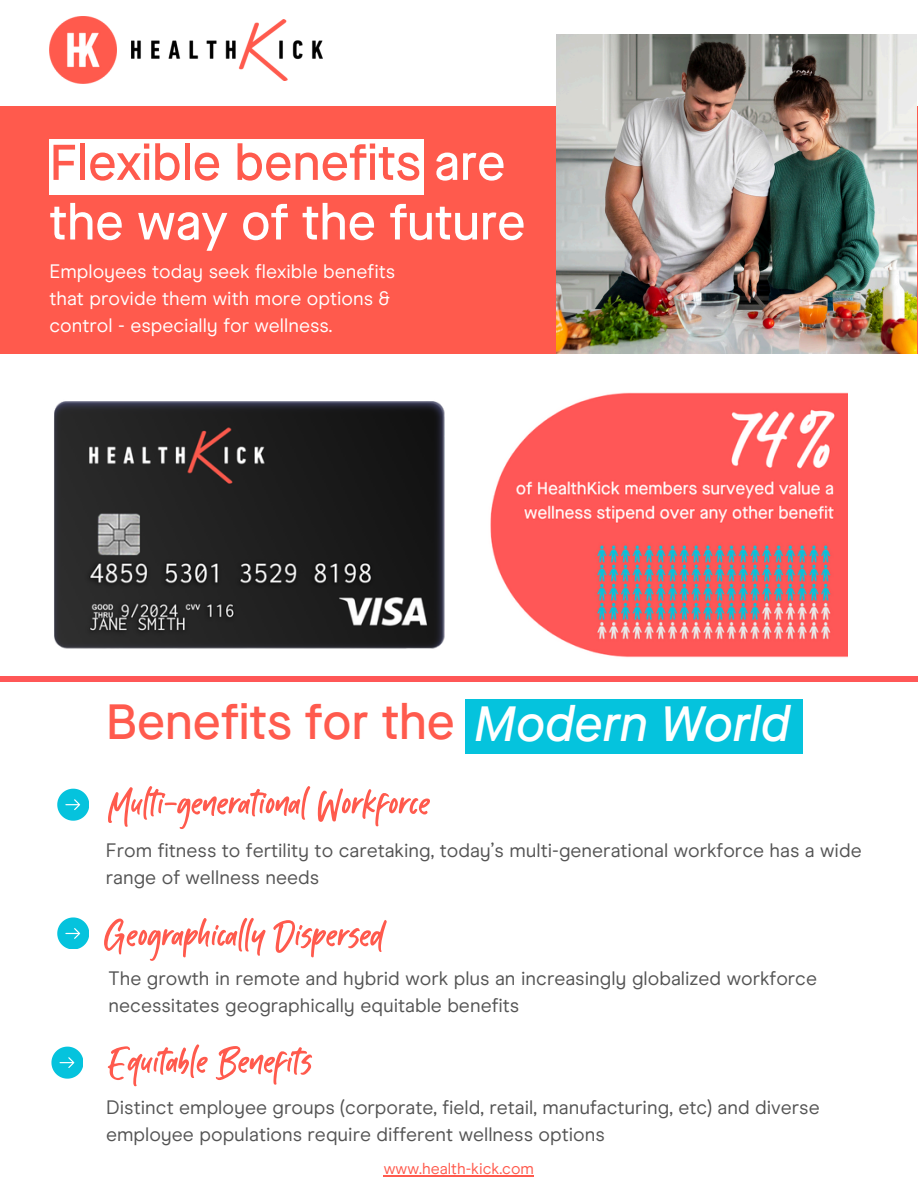
<style>
.page{position:relative;width:918px;height:1188px;background:#fff}
.page>*{position:absolute;margin:0;border:0;box-sizing:border-box;transform-origin:0 0}
.t1{font:54.15px "Kabut Hitam";color:#ff5a4d}
.t2{font:500 50.1px/59.7px "Maison Neue";color:#fff}
.t3{font:500 49.5px "Maison Neue";color:#ff5a4d}
.t4{font:19.5px/27px "Modern Era";color:#545454}
.t5{font:19.5px/27px "Modern Era";color:#fff}
.t6{font:15.9px "Modern Era";color:#ff5a4d}
.s1{color:#ff5a4d}
.s2{font-style:italic;color:#fff}
</style>
<div class="page">
<div style="left:0;top:107px;width:918px;height:247px;background:#ff5a4d"></div>
<div style="left:49px;top:139px;width:375px;height:56px;background:#fff"></div>
<img style="left:132px;top:20px;width:190px;height:61px">
<img style="left:49px;top:16px;width:68px;height:68px">
<svg style="left:57px;top:789px;width:32px;height:31px"></svg>
<svg style="left:57px;top:917px;width:32px;height:32px"></svg>
<svg style="left:51px;top:1047px;width:32px;height:31px"></svg>
<div style="left:465px;top:700px;width:337px;height:54px;background:#05c3dd"></div>
<img style="left:557px;top:34px;width:360px;height:320px">
<img style="left:54px;top:401px;width:391px;height:248px">
<div style="left:0;top:676px;width:918px;height:5px;background:#ff5757"></div>
<img style="left:490px;top:393px;width:358px;height:265px">
<hr style="left:384px;top:1175px;width:150px;height:2px;background:#ff5a4d">
<p class="t2" style="left:49px;top:137px;width:478px"><span class="s1">Flexible benefits</span> are the way of the future</p>
<h3 class="t5" style="left:49px;top:258px;width:347px">Employees today seek flexible benefits that provide them with more options &amp; control - especially for wellness.</h3>
<h1 class="t3" style="left:106px;top:701px;width:686px">Benefits for the <span class="s2">Modern World</span></h1>
<p class="t1" style="left:109px;top:776px;width:323px">Multi-generational Workforce</p>
<h2 class="t4" style="left:106px;top:837px;width:757px">From fitness to fertility to caretaking, today’s multi-generational workforce has a wide range of wellness needs</h2>
<h2 class="t1" style="left:106px;top:908px;width:280px">Geographically Dispersed</h2>
<h3 class="t4" style="left:109px;top:964px;width:710px">The growth in remote and hybrid work plus an increasingly globalized workforce necessitates geographically equitable benefits</h3>
<h1 class="t1" style="left:109px;top:1034px;width:205px">Equitable Benefits</h1>
<p class="t4" style="left:106px;top:1094px;width:715px">Distinct employee groups (corporate, field, retail, manufacturing, etc) and diverse employee populations require different wellness options</p>
<h2 class="t6" style="left:384px;top:1159px;width:152px">www.health-kick.com</h2>
</div>
